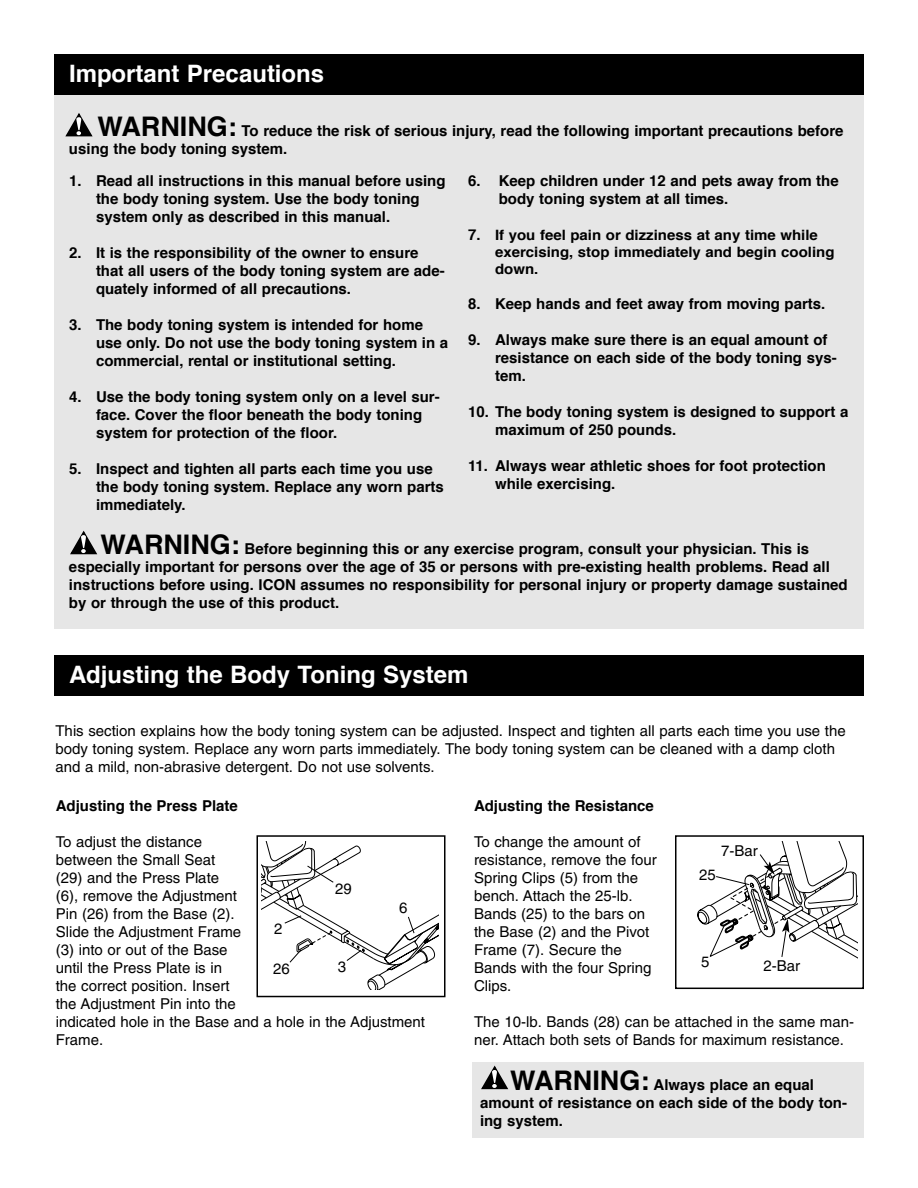
<style>
.page{position:relative;width:918px;height:1188px;background:#fff}
.page>*{position:absolute;margin:0;border:0;box-sizing:border-box;transform-origin:0 0}
.t1{font:700 24px "Helvetica";color:#fff}
.t2{font:700 15px/18px "Helvetica";color:#000}
.t3{font:15px/18px "Helvetica";color:#000}
.t4{font:700 14.25px/17.2px "Helvetica";color:#000;scale:1.05 1}
.s1{font-size:27px}
.s2{font-size:15px}
</style>
<div class="page">
<div style="left:256px;top:835px;width:190px;height:162px;border:2px solid #000"></div>
<svg style="left:261px;top:841px;width:165px;height:148px"></svg>
<div style="left:675px;top:835px;width:189px;height:154px;border:2px solid #000"></div>
<div style="left:472px;top:1062px;width:392px;height:76px;background:#e6e6e6"></div>
<svg style="left:481px;top:1065px;width:27px;height:25px"></svg>
<div style="left:54px;top:82px;width:810px;height:85px;background:#e6e6e6"></div>
<svg style="left:65px;top:113px;width:28px;height:24px"></svg>
<div style="left:54px;top:161px;width:810px;height:367px;background:#e6e6e6"></div>
<div style="left:54px;top:520px;width:810px;height:109px;background:#e6e6e6"></div>
<svg style="left:70px;top:530px;width:28px;height:25px"></svg>
<div style="left:272px;top:961px;width:22px;height:18px;background:#fff"></div>
<div style="left:273px;top:921px;width:23px;height:18px;background:#fff"></div>
<div style="left:336px;top:959px;width:23px;height:18px;background:#fff"></div>
<svg style="left:741px;top:841px;width:116px;height:117px"></svg>
<svg style="left:284px;top:865px;width:457px;height:98px"></svg>
<div style="left:54px;top:656px;width:810px;height:40px;background:#000"></div>
<div style="left:54px;top:54px;width:810px;height:40px;background:#000"></div>
<h1 class="t1" style="left:69px;top:63px;width:257px">Important Precautions</h1>
<p class="t2" style="left:69px;top:123px;width:776px;text-indent:29px"><span class="s1">WARNING:</span> To reduce the risk of serious injury, read the following important precautions before using the body toning system.</p>
<p class="t2" style="left:96px;top:173px;width:351px;text-indent:-27px">1. Read all instructions in this manual before using the body toning system. Use the body toning system only as described in this manual.</p>
<p class="t2" style="left:96px;top:245px;width:350px;text-indent:-27px">2. It is the responsibility of the owner to ensure that all users of the body toning system are ade&shy;quately informed of all precautions.</p>
<p class="t2" style="left:96px;top:317px;width:354px;text-indent:-27px">3. The body toning system is intended for home use only. Do not use the body toning system in a commercial, rental or institutional setting.</p>
<p class="t2" style="left:96px;top:389px;width:345px;text-indent:-27px">4. Use the body toning system only on a level sur&shy;face. Cover the floor beneath the body toning system for protection of the floor.</p>
<p class="t2" style="left:96px;top:461px;width:349px;text-indent:-27px">5. Inspect and tighten all parts each time you use the body toning system. Replace any worn parts immediately.</p>
<p class="t2" style="left:499px;top:173px;width:342px;text-indent:-31px">6. Keep children under 12 and pets away from the body toning system at all times.</p>
<p class="t4" style="left:495px;top:227px;width:325px;text-indent:-27px"><span class="s2">7.</span> If you feel pain or dizziness at any time while exercising, stop immediately and begin cooling down.</p>
<p class="t2" style="left:468px;top:296px;width:359px">8. Keep hands and feet away from moving parts.</p>
<p class="t2" style="left:495px;top:332px;width:343px;text-indent:-27px">9. Always make sure there is an equal amount of resistance on each side of the body toning sys&shy;tem.</p>
<p class="t2" style="left:495px;top:404px;width:355px;text-indent:-27px">10. The body toning system is designed to support a maximum of 250 pounds.</p>
<p class="t2" style="left:495px;top:458px;width:332px;text-indent:-27px">11. Always wear athletic shoes for foot protection while exercising.</p>
<p class="t2" style="left:69px;top:541px;width:780px;text-indent:32px"><span class="s1">WARNING:</span> Before beginning this or any exercise program, consult your physician. This is especially important for persons over the age of 35 or persons with pre-existing health problems. Read all instructions before using. ICON assumes no responsibility for personal injury or property damage sustained by or through the use of this product.</p>
<h1 class="t1" style="left:69px;top:665px;width:401px">Adjusting the Body Toning System</h1>
<p class="t3" style="left:56px;top:723px;width:792px">This section explains how the body toning system can be adjusted. Inspect and tighten all parts each time you use the body toning system. Replace any worn parts immediately. The body toning system can be cleaned with a damp cloth and a mild, non-abrasive detergent. Do not use solvents.</p>
<p class="t2" style="left:474px;top:798px;width:182px">Adjusting the Resistance</p>
<p class="t3" style="left:474px;top:834px;width:184px">To change the amount of resistance, remove the four<br>Spring Clips (5) from the bench. Attach the 25-lb.<br>Bands (25) to the bars on the Base (2) and the Pivot<br>Frame (7). Secure the<br>Bands with the four Spring<br>Clips.</p>
<p class="t3" style="left:474px;top:1014px;width:382px">The 10-lb. Bands (28) can be attached in the same man&shy;ner. Attach both sets of Bands for maximum resistance.</p>
<p class="t2" style="left:480px;top:1076px;width:369px;text-indent:30px"><span class="s1">WARNING:</span> Always place an equal amount of resistance on each side of the body ton&shy;ing system.</p>
<p class="t2" style="left:56px;top:798px;width:184px">Adjusting the Press Plate</p>
<p class="t3" style="left:56px;top:834px;width:371px">To adjust the distance<br>between the Small Seat<br>(29) and the Press Plate<br>(6), remove the Adjustment<br>Pin (26) from the Base (2).<br>Slide the Adjustment Frame<br>(3) into or out of the Base<br>until the Press Plate is in<br>the correct position. Insert<br>the Adjustment Pin into the<br>indicated hole in the Base and a hole in the Adjustment<br>Frame.</p>
<p class="t3" style="left:721px;top:843px;width:38px">7-Bar</p>
<p class="t3" style="left:699px;top:867px;width:18px">25</p>
<p class="t3" style="left:335px;top:881px;width:18px">29</p>
<p class="t3" style="left:399px;top:900px;width:10px">6</p>
<p class="t3" style="left:274px;top:921px;width:10px">2</p>
<p class="t3" style="left:701px;top:954px;width:10px">5</p>
<p class="t3" style="left:763px;top:958px;width:38px">2-Bar</p>
<p class="t3" style="left:338px;top:959px;width:10px">3</p>
<p class="t3" style="left:273px;top:961px;width:18px">26</p>
</div>
